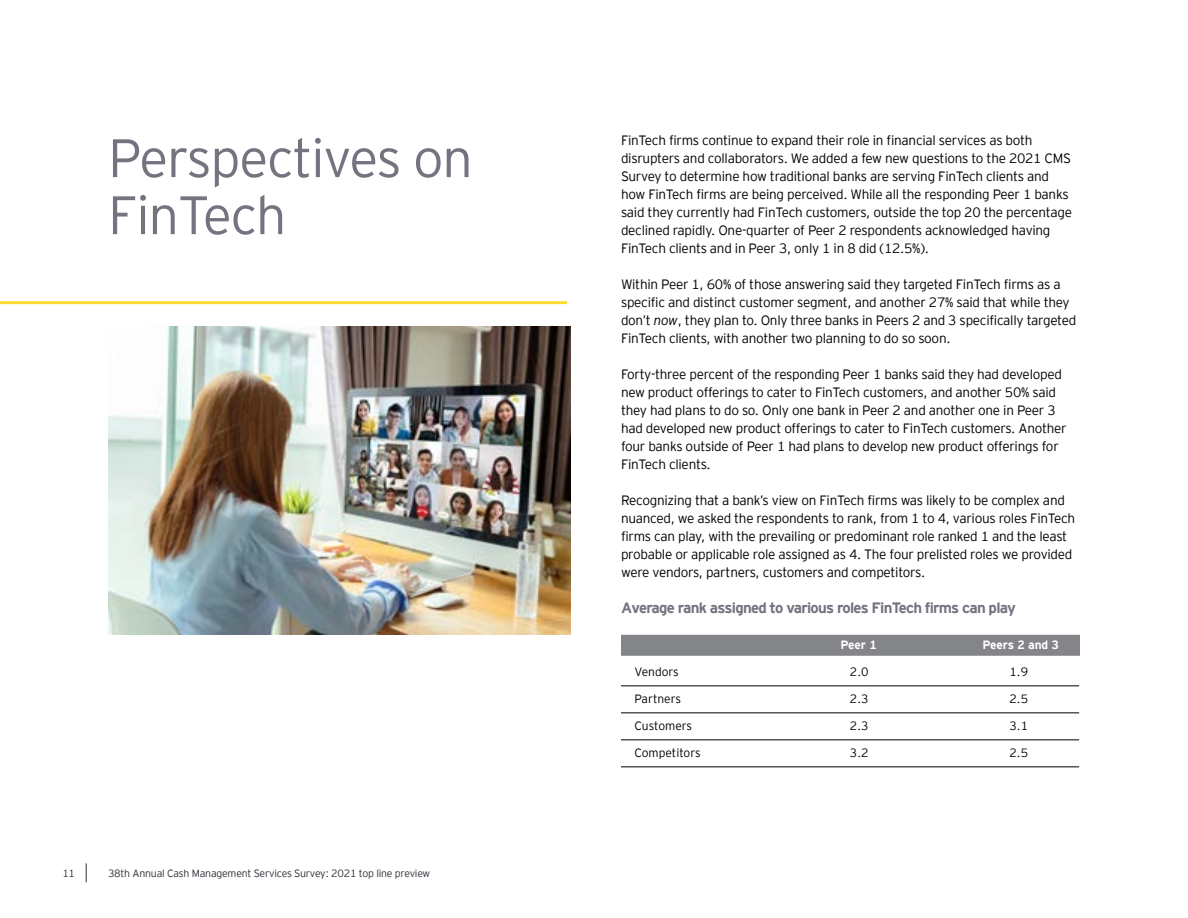
<style>
.page{position:relative;width:1188px;height:918px;background:#fff}
.page>*{position:absolute;margin:0;border:0;box-sizing:border-box;transform-origin:0 0}
.t1{font:300 54px/57px "EY Interstate";letter-spacing:-.025em;color:#747480}
.t2{font:700 15px "EY Interstate";letter-spacing:-.05em;color:#747480}
.t3{font:300 13.5px/18px "EY Interstate";letter-spacing:-.02em;color:#000}
.t4{font:300 12px "EY Interstate";color:#000}
.t5{font:700 12px "EY Interstate";letter-spacing:-.01em;color:#fff}
.t6{font:300 10.5px "EY Interstate";letter-spacing:-.02em;color:#2e2e38}
.s1{font-style:italic}
</style>
<div class="page">
<svg style="left:86px;top:863px;width:1px;height:19px"></svg>
<div style="left:621px;top:635px;width:459px;height:21px;background:#838589"></div>
<hr style="left:621px;top:685px;width:458px;height:1px;background:#000">
<hr style="left:621px;top:712px;width:458px;height:1px;background:#000">
<hr style="left:621px;top:739px;width:458px;height:1px;background:#000">
<hr style="left:621px;top:766px;width:458px;height:1px;background:#000">
<hr style="left:0;top:301px;width:567px;height:3px;background:#ffdc34">
<img style="left:108px;top:327px;width:462px;height:308px">
<h1 class="t1" style="left:108px;top:126px;width:366px">Perspectives on<br>FinTech</h1>
<p class="t3" style="left:621px;top:130px;width:452px">FinTech firms continue to expand their role in financial services as both disrupters and collaborators. We added a few new questions to the 2021 CMS Survey to determine how traditional banks are serving FinTech clients and how FinTech firms are being perceived. While all the responding Peer 1 banks said they currently had FinTech customers, outside the top 20 the percentage declined rapidly. One-quarter of Peer 2 respondents acknowledged having FinTech clients and in Peer 3, only 1 in 8 did (12.5%).</p>
<p class="t3" style="left:621px;top:274px;width:457px">Within Peer 1, 60% of those answering said they targeted FinTech firms as a specific and distinct customer segment, and another 27% said that while they don’t <span class="s1">now</span>, they plan to. Only three banks in Peers 2 and 3 specifically targeted FinTech clients, with another two planning to do so soon.</p>
<p class="t3" style="left:621px;top:364px;width:447px">Forty-three percent of the responding Peer 1 banks said they had developed new product offerings to cater to FinTech customers, and another 50% said they had plans to do so. Only one bank in Peer 2 and another one in Peer 3 had developed new product offerings to cater to FinTech customers. Another four banks outside of Peer 1 had plans to develop new product offerings for FinTech clients.</p>
<p class="t3" style="left:621px;top:490px;width:456px">Recognizing that a bank’s view on FinTech firms was likely to be complex and nuanced, we asked the respondents to rank, from 1 to 4, various roles FinTech firms can play, with the prevailing or predominant role ranked 1 and the least probable or applicable role assigned as 4. The four prelisted roles we provided were vendors, partners, customers and competitors.</p>
<p class="t2" style="left:621px;top:597px;width:396px">Average rank assigned to various roles FinTech firms can play</p>
<p class="t5" style="left:841px;top:636px;width:38px">Peer 1</p>
<p class="t5" style="left:983px;top:636px;width:78px">Peers 2 and 3</p>
<p class="t4" style="left:634px;top:663px;width:46px">Vendors</p>
<p class="t4" style="left:850px;top:663px;width:20px">2.0</p>
<p class="t4" style="left:1010px;top:663px;width:20px">1.9</p>
<p class="t4" style="left:634px;top:690px;width:48px">Partners</p>
<p class="t4" style="left:850px;top:690px;width:20px">2.3</p>
<p class="t4" style="left:1010px;top:690px;width:20px">2.5</p>
<p class="t4" style="left:634px;top:717px;width:59px">Customers</p>
<p class="t4" style="left:850px;top:717px;width:20px">2.3</p>
<p class="t4" style="left:1010px;top:717px;width:20px">3.1</p>
<p class="t4" style="left:634px;top:744px;width:68px">Competitors</p>
<p class="t4" style="left:850px;top:744px;width:20px">3.2</p>
<p class="t4" style="left:1010px;top:744px;width:20px">2.5</p>
<p class="t6" style="left:62px;top:866px;width:14px">11</p>
<p class="t6" style="left:108px;top:866px;width:324px">38th Annual Cash Management Services Survey: 2021 top line preview</p>
</div>
